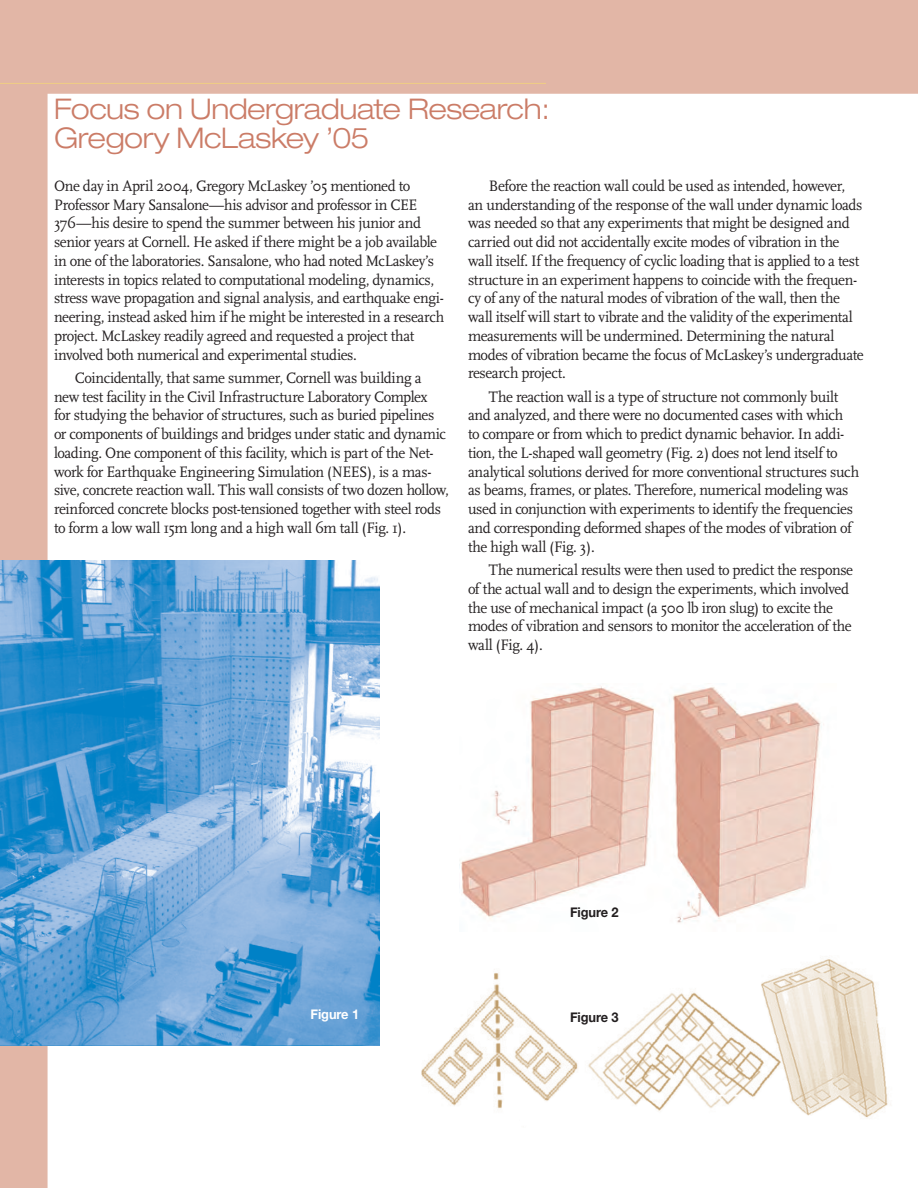
<style>
.page{position:relative;width:918px;height:1188px;background:#e2b6a6}
.page>*{position:absolute;margin:0;border:0;box-sizing:border-box;transform-origin:0 0}
.t1{font:300 expanded 28.5px/28.5px "Helvetica Neue";letter-spacing:-.02em;color:#cb7c67}
.t2{font:15.75px/18.8px "Scala";letter-spacing:-.025em;color:#231f20;scale:.95 1}
.t3{font:700 13.5px "Helvetica Neue";letter-spacing:-.005em;color:#231f20;scale:.95 1}
.t4{font:700 13.5px "Helvetica Neue";letter-spacing:-.005em;color:#fff;scale:.95 1}
.s1{font-style:inherit}
</style>
<div class="page">
<div style="left:48px;top:94px;width:870px;height:1094px;background:#fff"></div>
<hr style="left:0;top:83px;width:546px;height:1px;background:#eecb86">
<img style="left:0;top:561px;width:379px;height:484px">
<img style="left:459px;top:686px;width:365px;height:237px">
<img style="left:421px;top:959px;width:470px;height:159px">
<h1 class="t1" style="left:54px;top:97px;width:497px">Focus on Undergraduate Research:<br>Gregory McLaskey ’05</h1>
<p class="t2" style="left:468px;top:178px;width:418px;text-indent:21px">Before the reaction wall could be used as intended, however, an understanding of the response of the wall under dynamic loads was needed so that any experiments that might be designed and carried out did not accidentally excite modes of vibration in the wall itself. If the frequency of cyclic loading that is applied to a test structure in an experiment happens to coincide with the frequen&shy;cy of any of the natural modes of vibration of the wall, then the wall itself will start to vibrate and the validity of the experimental measurements will be undermined. Determining the natural modes of vibration became the focus of McLaskey’s undergraduate research project.</p>
<p class="t2" style="left:468px;top:389px;width:413px;text-indent:21px">The reaction wall is a type of structure not commonly built and analyzed, and there were no documented cases with which<br>to compare or from which to predict dynamic behavior. In addi&shy;tion, the L-shaped wall geometry (Fig. 2) does not lend itself to analytical solutions derived for more conventional structures such as beams, frames, or plates. Therefore, numerical modeling was used in conjunction with experiments to identify the frequencies and corresponding deformed shapes of the modes of vibration of the high wall (Fig. 3).</p>
<p class="t2" style="left:468px;top:562px;width:407px;text-indent:21px">The numerical results were then used to predict the response of the actual wall and to design the experiments, which involved the use of mechanical impact (a 500 lb iron slug) to excite the modes of vibration and sensors to monitor the acceleration of the wall (Fig. 4).</p>
<p class="t2" style="left:54px;top:178px;width:412px">One day in April 2004, Gregory McLaskey ’05 mentioned to Professor Mary Sansalone—his advisor and professor in CEE 376—his desire to spend the summer between his junior and senior years at Cornell. He asked if there might be a job available in one of the laboratories. Sansalone, who had noted McLaskey’s interests in topics related to computational modeling, dynamics, stress wave propagation and signal analysis, and earthquake engi&shy;neering, instead asked him if he might be interested in a research project. McLaskey readily agreed and requested a project that involved both numerical and experimental studies.</p>
<p class="t2" style="left:54px;top:370px;width:417px;text-indent:21px">Coincidentally, that same summer, Cornell was building a new test facility in the Civil Infrastructure Laboratory Complex<br>for studying the behavior of structures, such as buried pipelines or components of buildings and bridges under static and dynamic loading. One component of this facility, which is part of the Net&shy;work for Earthquake Engineering Simulation (NEES), is a mas&shy;sive, concrete reaction wall. This wall consists of two dozen hollow, reinforced concrete blocks post-tensioned together with steel rods to form a low wall 15m long and a high wall 6m tall (Fig. 1).</p>
<p class="t4" style="left:310px;top:1004px;width:53px">Figur<span class="s1">e 1</span></p>
<p class="t3" style="left:570px;top:902px;width:53px">Figur<span class="s1">e 2</span></p>
<p class="t3" style="left:570px;top:1007px;width:53px">Figur<span class="s1">e 3</span></p>
</div>
